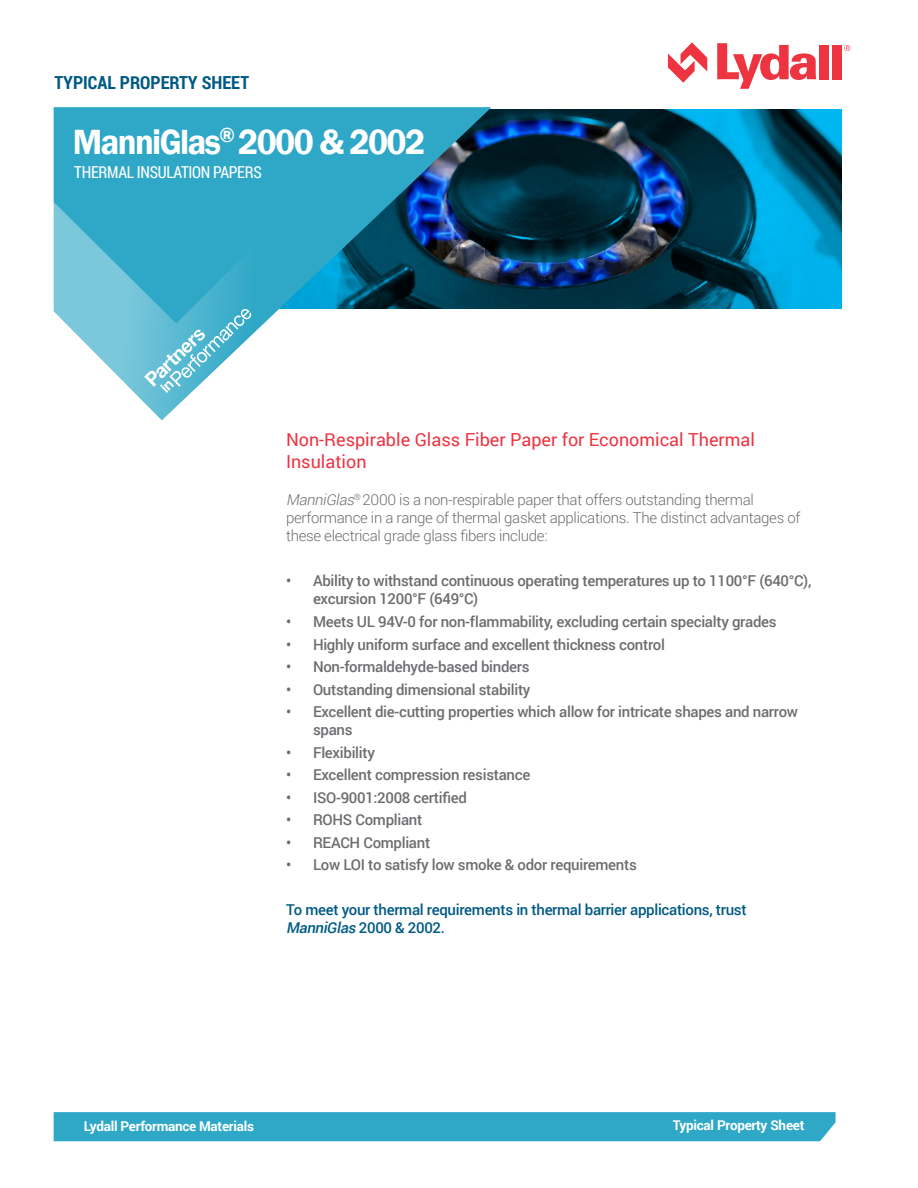
<style>
.page{position:relative;width:918px;height:1188px;background:#fff}
.page>*{position:absolute;margin:0;border:0;box-sizing:border-box;transform-origin:0 0}
.t1{font:600 36px "Franklin Gothic";letter-spacing:-.045em;color:#fff;scale:.95 1}
.t2{font:18px/21.6px "Roboto";color:#ee3341}
.t3{font:700 18px "Roboto Condensed";color:#005a84}
.t4{font:16.5px "Roboto Condensed";letter-spacing:-.02em;color:#fff;scale:.95 1}
.t5{font:500 15px/18px "Roboto";letter-spacing:-.02em;color:#6c6d70}
.t6{font:300 15px/18px "Roboto";letter-spacing:-.02em;color:#6c6d70}
.t7{font:500 15px/18px "Roboto";letter-spacing:-.02em;color:#005a84}
.t8{font:700 13.5px "Roboto";letter-spacing:-.02em;color:#fff}
.s1{font-style:italic}
</style>
<div class="page">
<img style="left:491px;top:110px;width:350px;height:198px">
<svg style="left:717px;top:43px;width:99px;height:46px"></svg>
<div style="left:819px;top:45px;width:10px;height:34px;background:#ee3341"></div>
<div style="left:832px;top:45px;width:9px;height:34px;background:#ee3341"></div>
<svg style="left:668px;top:42px;width:39px;height:41px"></svg>
<svg style="left:844px;top:45px;width:6px;height:6px"></svg>
<div style="left:54px;top:1112px;width:782px;height:29px;background:#2fa8c7"></div>
<svg style="left:54px;top:107px;width:437px;height:226px;background:#3590ae"></svg>
<svg style="left:53px;top:174px;width:201px;height:247px;fill:#37abc9"></svg>
<svg style="left:144px;top:309px;width:107px;height:84px"></svg>
<p class="t3" style="left:54px;top:70px;width:196px">TYPICAL PROPERTY SHEET</p>
<p class="t1" style="left:73px;top:120px;width:373px">ManniGlas<sup>®</sup> 2000 &amp; 2002</p>
<p class="t4" style="left:74px;top:161px;width:199px">THERMAL INSULATION PAPERS</p>
<p class="t2" style="left:286px;top:428px;width:470px">Non-Respirable Glass Fiber Paper for Economical Thermal<br>Insulation</p>
<p class="t6" style="left:286px;top:491px;width:516px"><span class="s1">ManniGlas</span><sup>®</sup> 2000 is a non-respirable paper that offers outstanding thermal performance in a range of thermal gasket applications. The distinct advantages of these electrical grade glass fibers include:</p>
<p class="t5" style="left:313px;top:572px;width:500px;text-indent:-27px">• Ability to withstand continuous operating temperatures up to 1100°F (640°C), excursion 1200°F (649°C)</p>
<p class="t5" style="left:286px;top:612px;width:492px">• Meets UL 94V-0 for non-flammability, excluding certain specialty grades</p>
<p class="t5" style="left:286px;top:635px;width:380px">• Highly uniform surface and excellent thickness control</p>
<p class="t5" style="left:286px;top:657px;width:245px">• Non-formaldehyde-based binders</p>
<p class="t5" style="left:286px;top:680px;width:246px">• Outstanding dimensional stability</p>
<p class="t5" style="left:313px;top:702px;width:487px;text-indent:-27px">• Excellent die-cutting properties which allow for intricate shapes and narrow spans</p>
<p class="t5" style="left:286px;top:743px;width:90px">• Flexibility</p>
<p class="t5" style="left:286px;top:765px;width:246px">• Excellent compression resistance</p>
<p class="t5" style="left:286px;top:788px;width:182px">• ISO-9001:2008 certified</p>
<p class="t5" style="left:286px;top:810px;width:138px">• ROHS Compliant</p>
<p class="t5" style="left:286px;top:833px;width:146px">• REACH Compliant</p>
<p class="t5" style="left:286px;top:855px;width:352px">• Low LOI to satisfy low smoke &amp; odor requirements</p>
<p class="t7" style="left:286px;top:901px;width:462px">To meet your thermal requirements in thermal barrier applications, trust<br><span class="s1">ManniGlas</span> 2 0 0 0 &amp; 2 0 0 2 .</p>
<p class="t8" style="left:84px;top:1117px;width:172px">Lydall Performance Materials</p>
<p class="t8" style="left:673px;top:1116px;width:133px">Typical Property Sheet</p>
</div>
